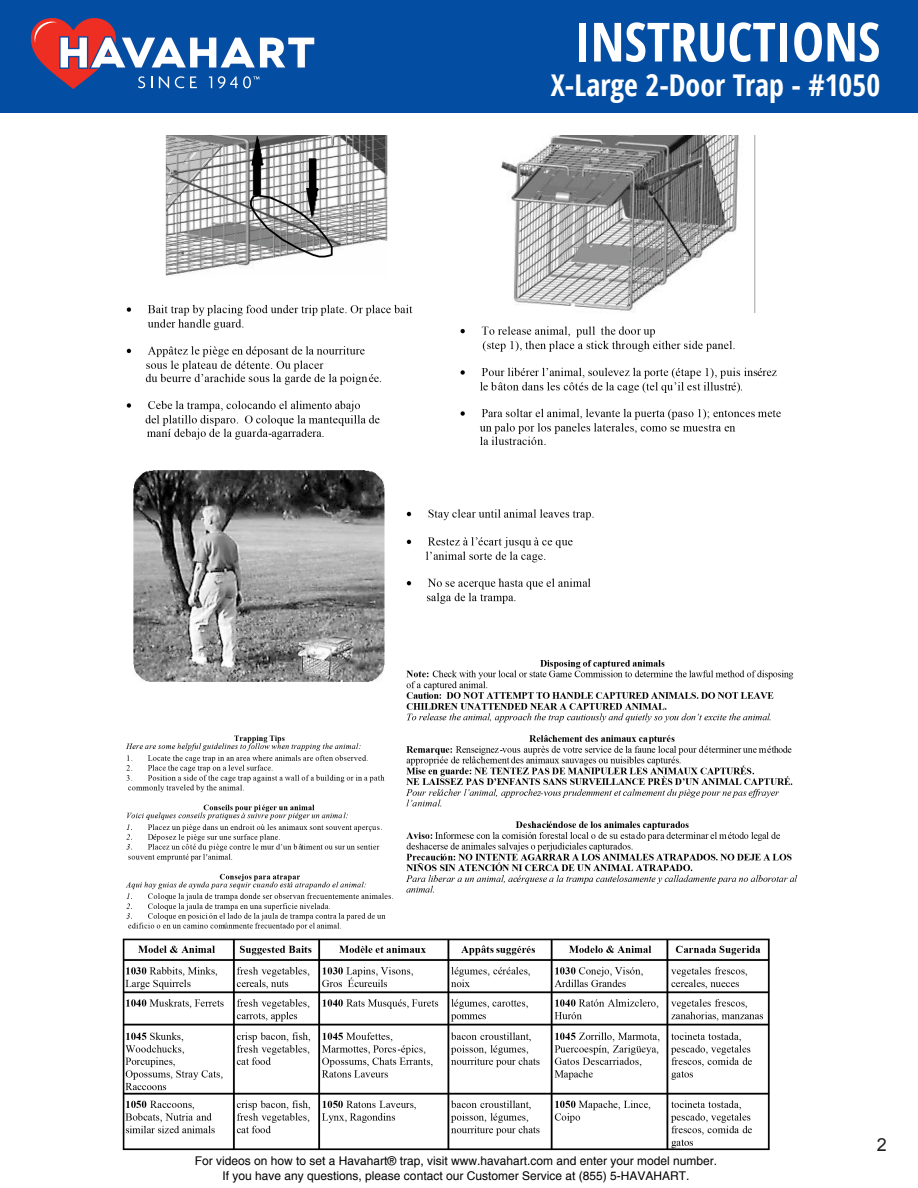
<style>
.page{position:relative;width:918px;height:1188px;background:#fff}
.page>*{position:absolute;margin:0;border:0;box-sizing:border-box;transform-origin:0 0}
.t1{font:700 condensed 54px "Open Sans";color:#fff}
.t2{font:700 condensed 30px "Open Sans";color:#fff}
.t3{font:18px "Arial";color:#231f20}
.t4{font:12px/14.4px "Helvetica";color:#010101;text-align:center}
</style>
<div class="page">
<div style="left:0;top:0;width:918px;height:112px;background:#034ea2"></div>
<svg style="left:31px;top:18px;width:284px;height:71px"></svg>
<img style="left:122px;top:136px;width:676px;height:1014px">
<h1 class="t1" style="left:574px;top:4px;width:307px">INSTRUCTIONS</h1>
<h2 class="t2" style="left:551px;top:64px;width:331px">X-Large 2-Door Trap - #1050</h2>
<p class="t4" style="left:195px;top:1154px;width:524px">For videos on how to set a Havahart® trap, visit www.havahart.com and enter your model number.<br>If you have any questions, please contact our Customer Service at (855) 5-HAVAHART.</p>
<h3 class="t3" style="left:877px;top:1133px;width:12px">2</h3>
</div>
